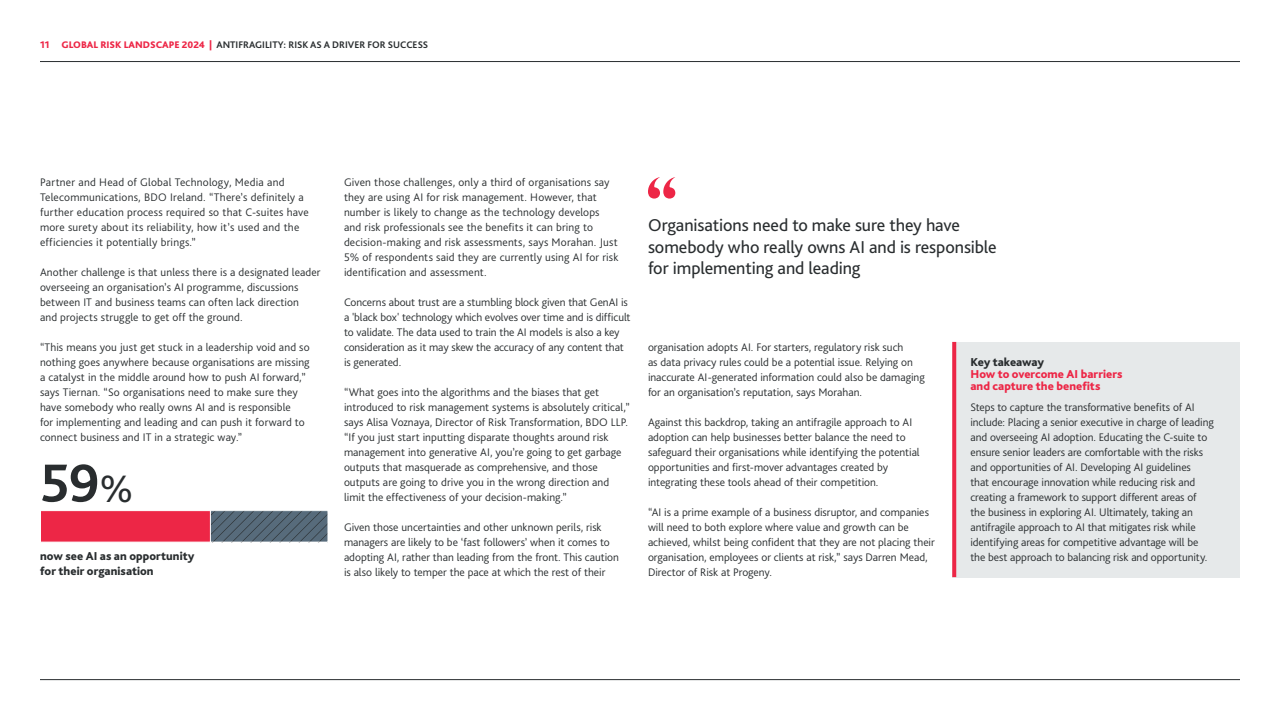
<style>
.page{position:relative;width:1280px;height:720px;background:#fff}
.page>*{position:absolute;margin:0;border:0;box-sizing:border-box;transform-origin:0 0}
.t1{font:700 56px "Bliss Pro";color:#292d2f}
.t2{font:18px/21.6px "Bliss Pro";letter-spacing:-.005em;color:#292d2f}
.t3{font:800 12px/12px "Bliss Pro";letter-spacing:.005em;color:#ed2646}
.t4{font:800 12px/15px "Bliss Pro";letter-spacing:.005em;color:#292d2f}
.t5{font:800 12px "Bliss Pro";letter-spacing:-.015em;color:#292d2f}
.t6{font:300 11.5px/15px "Bliss Pro";color:#292d2f}
.t7{font:700 10px "Bliss Pro";color:#292d2f}
.s1{font-weight:800;color:#ed2646}
.s2{font-weight:400;font-size:40px}
</style>
<div class="page">
<hr style="left:40px;top:61px;width:1200px;height:1px;background:#292d2f">
<hr style="left:40px;top:679px;width:1200px;height:1px;background:#292d2f">
<svg style="left:648px;top:177px;width:27px;height:22px"></svg>
<div style="left:952px;top:342px;width:288px;height:235px;background:#e6e9ea"></div>
<svg style="left:952px;top:342px;width:4px;height:235px"></svg>
<svg style="left:211px;top:512px;width:115px;height:29px"></svg>
<div style="left:209px;top:510px;width:119px;height:33px;border:1px solid #fff"></div>
<div style="left:40px;top:510px;width:171px;height:33px;background:#ed2646;border:1px solid #fff"></div>
<p class="t7" style="left:40px;top:38px;width:390px"><span class="s1">11 GLOBAL RISK LANDSCAPE 2024 |</span> ANTIFRAGILITY: RISK AS A DRIVER FOR SUCCESS</p>
<p class="t6" style="left:40px;top:174px;width:270px">Partner and Head of Global Technology, Media and Telecommunications, BDO Ireland. “There’s definitely a further education process required so that C-suites have more surety about its reliability, how it’s used and the efficiencies it potentially brings.”</p>
<p class="t6" style="left:40px;top:264px;width:282px">Another challenge is that unless there is a designated leader overseeing an organisation’s AI programme, discussions between IT and business teams can often lack direction<br>and projects struggle to get off the ground.</p>
<p class="t6" style="left:40px;top:339px;width:271px">“This means you just get stuck in a leadership void and so nothing goes anywhere because organisations are missing a catalyst in the middle around how to push AI forward,” says Tiernan. “So organisations need to make sure they have somebody who really owns AI and is responsible<br>for implementing and leading and can push it forward to connect business and IT in a strategic way.”</p>
<h1 class="t1" style="left:40px;top:448px;width:95px">59<span class="s2">%</span></h1>
<p class="t4" style="left:40px;top:549px;width:156px">now see AI as an opportunity for their organisation</p>
<p class="t6" style="left:344px;top:174px;width:276px">Given those challenges, only a third of organisations say they are using AI for risk management. However, that number is likely to change as the technology develops and risk professionals see the benefits it can bring to decision-making and risk assessments, says Morahan. Just 5% of respondents said they are currently using AI for risk identification and assessment.</p>
<p class="t6" style="left:344px;top:294px;width:288px">Concerns about trust are a stumbling block given that GenAI is a 'black box' technology which evolves over time and is difficult to validate. The data used to train the AI models is also a key consideration as it may skew the accuracy of any content that is generated.</p>
<p class="t6" style="left:344px;top:384px;width:287px">“What goes into the algorithms and the biases that get introduced to risk management systems is absolutely critical,” says Alisa Voznaya, Director of Risk Transformation, BDO LLP. “If you just start inputting disparate thoughts around risk management into generative AI, you’re going to get garbage outputs that masquerade as comprehensive, and those outputs are going to drive you in the wrong direction and limit the effectiveness of your decision-making.”</p>
<p class="t6" style="left:344px;top:519px;width:277px">Given those uncertainties and other unknown perils, risk managers are likely to be ‘fast followers’ when it comes to adopting AI, rather than leading from the front. This caution is also likely to temper the pace at which the rest of their</p>
<h2 class="t2" style="left:648px;top:214px;width:350px">Organisations need to make sure they have somebody who really owns AI and is responsible for implementing and leading</h2>
<p class="t6" style="left:648px;top:339px;width:278px">organisation adopts AI. For starters, regulatory risk such<br>as data privacy rules could be a potential issue. Relying on inaccurate AI-generated information could also be damaging for an organisation’s reputation, says Morahan.</p>
<p class="t6" style="left:648px;top:414px;width:273px">Against this backdrop, taking an antifragile approach to AI adoption can help businesses better balance the need to safeguard their organisations while identifying the potential opportunities and first-mover advantages created by integrating these tools ahead of their competition.</p>
<p class="t6" style="left:648px;top:504px;width:288px">“AI is a prime example of a business disruptor, and companies will need to both explore where value and growth can be achieved, whilst being confident that they are not placing their organisation, employees or clients at risk,” says Darren Mead, Director of Risk at Progeny.</p>
<p class="t5" style="left:970px;top:355px;width:75px">Key takeaway</p>
<p class="t3" style="left:970px;top:368px;width:154px">How to overcome AI barriers and capture the benefits</p>
<p class="t6" style="left:970px;top:399px;width:245px">Steps to capture the transformative benefits of AI include: Placing a senior executive in charge of leading and overseeing AI adoption. Educating the C-suite to ensure senior leaders are comfortable with the risks and opportunities of AI. Developing AI guidelines<br>that encourage innovation while reducing risk and creating a framework to support different areas of the business in exploring AI. Ultimately, taking an antifragile approach to AI that mitigates risk while identifying areas for competitive advantage will be the best approach to balancing risk and opportunity.</p>
</div>
